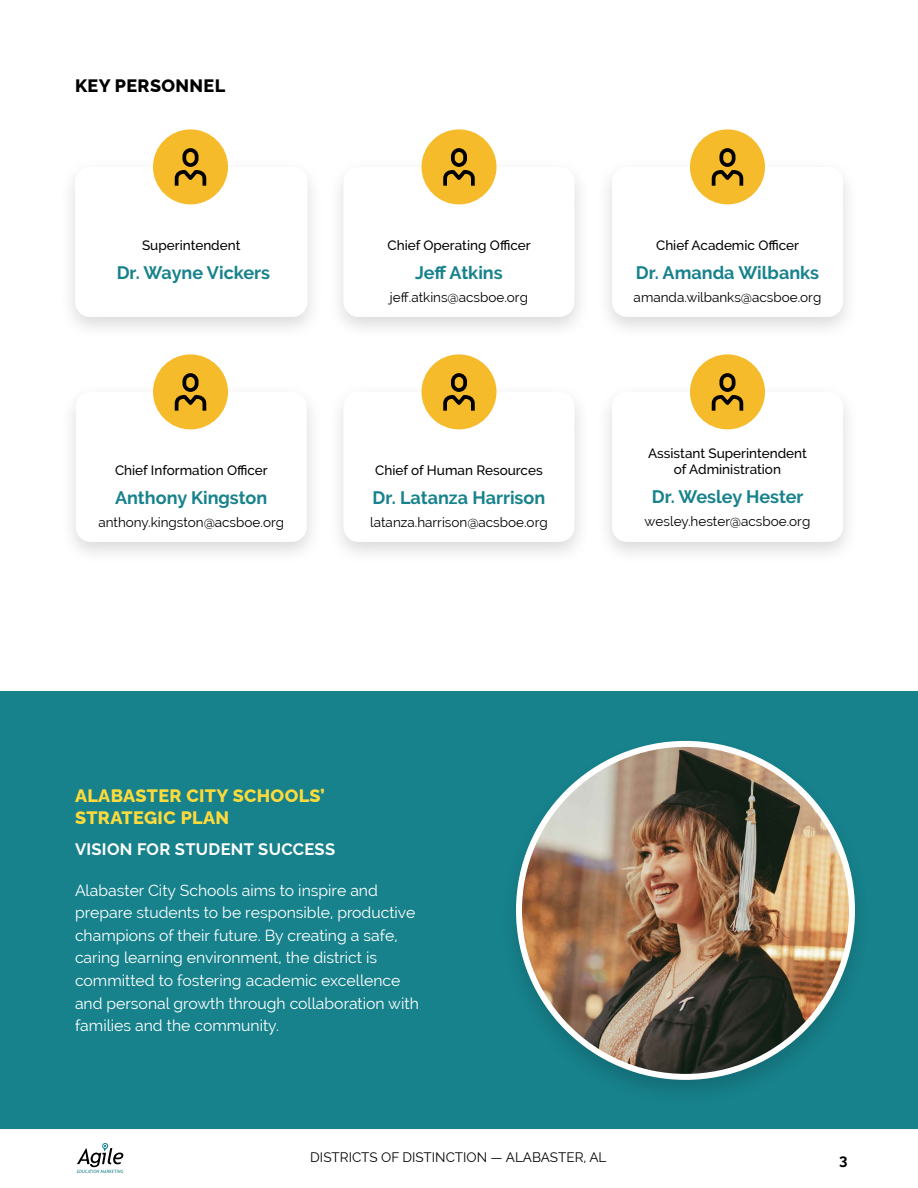
<style>
.page{position:relative;width:918px;height:1188px;background:#fff}
.page>*{position:absolute;margin:0;border:0;box-sizing:border-box;transform-origin:0 0}
.t1{font:700 18px "Raleway";color:#17828c}
.t2{font:100 18px/21.6px "Raleway";letter-spacing:.02em;color:#fddb3c}
.t3{font:100 18px "Raleway";letter-spacing:.02em;color:#000}
.t4{font:700 16.5px "Raleway";letter-spacing:.02em;color:#fff}
.t5{font:15.75px/22.5px "Raleway";color:#fff}
.t6{font:700 15px "Raleway";color:#000}
.t7{font:13.5px "Raleway";color:#000}
.t8{font:500 13.5px/16.2px "Raleway";color:#000;text-align:center}
</style>
<div class="page">
<svg style="left:77px;top:1143px;width:46px;height:30px"></svg>
<div style="left:58px;top:158px;width:266px;height:183px;background:#000;opacity:.15"></div>
<div style="left:75px;top:167px;width:233px;height:150px;background:#fff;border-radius:15px"></div>
<div style="left:327px;top:158px;width:264px;height:183px;background:#000;opacity:.15"></div>
<div style="left:344px;top:167px;width:230px;height:150px;background:#fff;border-radius:15px"></div>
<div style="left:595px;top:158px;width:265px;height:183px;background:#000;opacity:.15"></div>
<div style="left:612px;top:167px;width:231px;height:150px;background:#fff;border-radius:15px"></div>
<div style="left:595px;top:383px;width:265px;height:183px;background:#000;opacity:.15"></div>
<div style="left:612px;top:392px;width:231px;height:150px;background:#fff;border-radius:15px"></div>
<div style="left:59px;top:383px;width:265px;height:183px;background:#000;opacity:.15"></div>
<div style="left:76px;top:392px;width:231px;height:150px;background:#fff;border-radius:15px"></div>
<div style="left:327px;top:383px;width:264px;height:183px;background:#000;opacity:.15"></div>
<div style="left:344px;top:392px;width:230px;height:150px;background:#fff;border-radius:15px"></div>
<div style="left:153px;top:129px;width:75px;height:75px;background:#f5bb2b;border-radius:50%"></div>
<svg style="left:174px;top:170px;width:33px;height:16px"></svg>
<div style="left:182px;top:148px;width:17px;height:19px;border:4px solid #000;border-radius:6px"></div>
<div style="left:153px;top:354px;width:75px;height:75px;background:#f5bb2b;border-radius:50%"></div>
<svg style="left:174px;top:395px;width:33px;height:16px"></svg>
<div style="left:182px;top:373px;width:17px;height:19px;border:4px solid #000;border-radius:6px"></div>
<div style="left:422px;top:129px;width:74px;height:75px;background:#f5bb2b;border-radius:50%"></div>
<svg style="left:443px;top:170px;width:32px;height:16px"></svg>
<div style="left:451px;top:148px;width:16px;height:19px;border:4px solid #000;border-radius:6px"></div>
<div style="left:422px;top:354px;width:74px;height:75px;background:#f5bb2b;border-radius:50%"></div>
<svg style="left:443px;top:395px;width:32px;height:16px"></svg>
<div style="left:451px;top:373px;width:16px;height:19px;border:4px solid #000;border-radius:6px"></div>
<div style="left:690px;top:129px;width:75px;height:75px;background:#f5bb2b;border-radius:50%"></div>
<svg style="left:711px;top:170px;width:33px;height:16px"></svg>
<div style="left:719px;top:148px;width:17px;height:19px;border:4px solid #000;border-radius:6px"></div>
<div style="left:690px;top:354px;width:75px;height:75px;background:#f5bb2b;border-radius:50%"></div>
<svg style="left:711px;top:395px;width:33px;height:16px"></svg>
<div style="left:719px;top:373px;width:17px;height:19px;border:4px solid #000;border-radius:6px"></div>
<div style="left:0;top:692px;width:918px;height:437px;background:#17828c"></div>
<div style="left:499px;top:735px;width:372px;height:372px;background:#000;opacity:.15"></div>
<img style="left:519px;top:744px;width:333px;height:333px;border-radius:166px">
<p class="t3" style="left:75px;top:71px;width:152px">KEY PERSONNEL</p>
<p class="t8" style="left:142px;top:237px;width:100px">Superintendent</p>
<p class="t1" style="left:117px;top:263px;width:155px">Dr. Wayne Vickers</p>
<p class="t8" style="left:115px;top:462px;width:154px">Chief Information Officer</p>
<p class="t1" style="left:115px;top:488px;width:154px">Anthony Kingston</p>
<p class="t7" style="left:98px;top:514px;width:187px">anthony.kingston@acsboe.org</p>
<p class="t8" style="left:388px;top:237px;width:145px">Chief Operating Officer</p>
<p class="t1" style="left:415px;top:263px;width:89px">Jeff Atkins</p>
<p class="t7" style="left:390px;top:289px;width:140px">jeff.atkins@acsboe.org</p>
<p class="t8" style="left:375px;top:462px;width:169px">Chief of Human Resources</p>
<p class="t1" style="left:373px;top:488px;width:174px">Dr. Latanza Harrison</p>
<p class="t7" style="left:370px;top:514px;width:179px">latanza.harrison@acsboe.org</p>
<p class="t8" style="left:656px;top:237px;width:145px">Chief Academic Officer</p>
<p class="t1" style="left:636px;top:263px;width:185px">Dr. Amanda Wilbanks</p>
<p class="t7" style="left:634px;top:289px;width:189px">amanda.wilbanks@acsboe.org</p>
<p class="t8" style="left:648px;top:445px;width:160px">Assistant Superintendent of Administration</p>
<p class="t1" style="left:652px;top:487px;width:153px">Dr. Wesley Hester</p>
<p class="t7" style="left:645px;top:513px;width:167px">wesley.hester@acsboe.org</p>
<p class="t2" style="left:75px;top:783px;width:251px">ALABASTER CITY SCHOOLS’<br>STRATEGIC PLAN</p>
<p class="t4" style="left:75px;top:840px;width:262px">VISION FOR STUDENT SUCCESS</p>
<p class="t5" style="left:75px;top:879px;width:345px">Alabaster City Schools aims to inspire and prepare students to be responsible, productive champions of their future. By creating a safe, caring learning environment, the district is committed to fostering academic excellence and personal growth through collaboration with families and the community.</p>
<p class="t7" style="left:310px;top:1150px;width:298px">DISTRICTS OF DISTINCTION — ALABASTER, AL</p>
<p class="t6" style="left:839px;top:1151px;width:10px">3</p>
</div>
